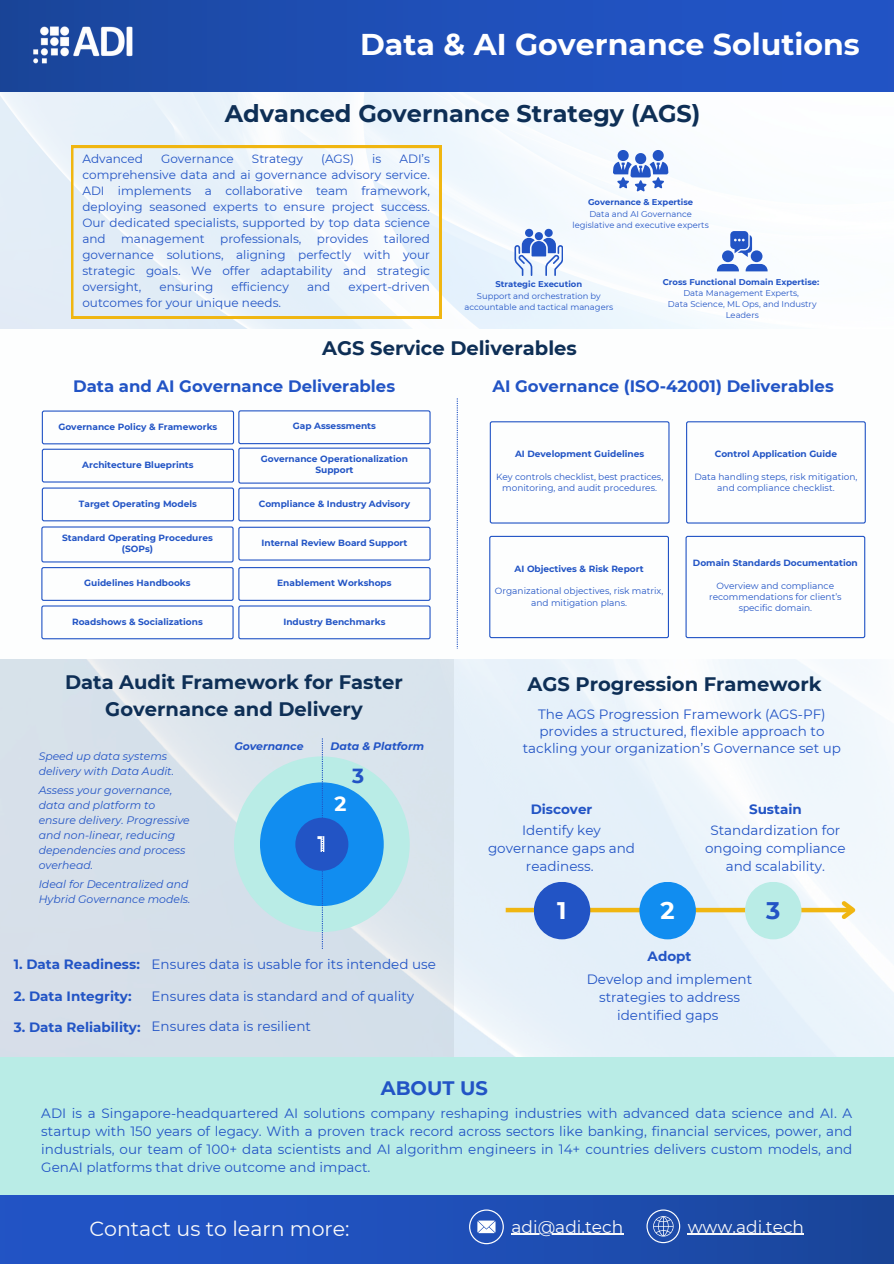
<style>
.page{position:relative;width:894px;height:1264px;background:#fff}
.page>*{position:absolute;margin:0;border:0;box-sizing:border-box;transform-origin:0 0}
.t1{font:700 30px "Montserrat";color:#fff}
.t2{font:700 24px "Montserrat";color:#0e2f56}
.t3{font:700 24px "Montserrat";color:#fff}
.t4{font:700 24px "Montserrat";color:#2254c5}
.t5{font:700 22.5px "Montserrat";color:#fff}
.t6{font:20.55px "Montserrat";color:#fafafa}
.t7{font:700 20.4px "Montserrat";color:#fff}
.t8{font:700 20.4px "Montserrat";color:#2254c5}
.t9{font:700 19.5px/27px "Montserrat";color:#0e2f56;text-align:center}
.t10{font:700 19.5px "Montserrat";color:#2254c5}
.t11{font:16.95px "Montserrat";color:#fafafa}
.t12{font:700 16.5px "Montserrat";color:#2254c5}
.t13{font:13.5px/18px "Montserrat";color:#2254c5;text-align:center}
.t14{font:700 13.5px "Montserrat";color:#2254c5}
.t15{font:12px/16px "Montserrat";color:#2254c5;text-align:justify}
.t16{font:italic 10.8px/15px "Montserrat";color:#2254c5}
.t17{font:italic 700 10.8px "Montserrat";color:#2254c5}
.t18{font:700 9px/11.2px "Montserrat";color:#2254c5;text-align:center}
.t19{font:9px/11.2px "Montserrat";color:#2254c5;text-align:center}
.t20{font:8.4px/11.2px "Montserrat";color:#2254c5;text-align:center}
.t21{font:700 8.4px "Montserrat";color:#2254c5}
</style>
<div class="page">
<img style="left:0;top:92px;width:768px;height:237px">
<div style="left:0;top:0;width:893px;height:92px;background:linear-gradient(to right,#1a479e,#2356cc)"></div>
<div style="left:0;top:329px;width:893px;height:330px;background:#fafdfe"></div>
<img style="left:0;top:659px;width:893px;height:398px">
<div style="left:0;top:1057px;width:893px;height:137px;background:#b9ece6"></div>
<div style="left:0;top:1195px;width:893px;height:68px;background:linear-gradient(to right,#2356cc,#1a469d)"></div>
<svg style="left:646px;top:1209px;width:34px;height:34px"></svg>
<svg style="left:469px;top:1209px;width:34px;height:35px"></svg>
<img style="left:33px;top:25px;width:101px;height:41px">
<svg style="left:514px;top:229px;width:48px;height:47px"></svg>
<svg style="left:612px;top:150px;width:55px;height:42px"></svg>
<svg style="left:721px;top:250px;width:12px;height:12px"></svg>
<svg style="left:716px;top:264px;width:22px;height:7px"></svg>
<div style="left:750px;top:250px;width:12px;height:12px;background:#2254c5;border-radius:50%"></div>
<svg style="left:745px;top:264px;width:22px;height:7px"></svg>
<svg style="left:730px;top:231px;width:21px;height:26px"></svg>
<svg style="left:71px;top:146px;width:370px;height:172px"></svg>
<div style="left:505px;top:907px;width:347px;height:5px;background:#f0b611"></div>
<svg style="left:837px;top:897px;width:23px;height:26px"></svg>
<div style="left:533px;top:881px;width:57px;height:58px;background:#2254c5;border-radius:50%"></div>
<div style="left:639px;top:881px;width:56px;height:58px;background:#118df0;border-radius:50%"></div>
<div style="left:744px;top:881px;width:57px;height:58px;background:#b9ece6;border-radius:50%"></div>
<div style="left:234px;top:756px;width:175px;height:176px;background:#b9ece6;border-radius:50%"></div>
<div style="left:260px;top:782px;width:123px;height:124px;background:#118df0;border-radius:50%"></div>
<div style="left:295px;top:817px;width:53px;height:53px;background:#2254c5;border-radius:50%"></div>
<svg style="left:456px;top:398px;width:2px;height:250px"></svg>
<svg style="left:322px;top:738px;width:1px;height:210px"></svg>
<svg style="left:41px;top:410px;width:389px;height:229px"></svg>
<svg style="left:489px;top:421px;width:180px;height:102px"></svg>
<svg style="left:686px;top:421px;width:179px;height:102px"></svg>
<svg style="left:489px;top:536px;width:179px;height:102px"></svg>
<svg style="left:685px;top:536px;width:180px;height:102px"></svg>
<hr style="left:687px;top:1233px;width:116px;height:1px;background:#fafafa">
<svg style="left:511px;top:1233px;width:26px;height:1px"></svg>
<hr style="left:537px;top:1233px;width:86px;height:1px;background:#fafafa">
<p class="t1" style="left:360px;top:25px;width:501px">Data &amp; AI Governance Solutions</p>
<p class="t2" style="left:225px;top:99px;width:477px">Advanced Governance Strategy (AGS)</p>
<h1 class="t15" style="left:82px;top:151px;width:349px;text-indent:317px">ADI’s comprehensive data and ai governance advisory service.<br>ADI implements a collaborative team framework, deploying seasoned experts to ensure project success.<br>Our dedicated specialists, supported by top data science and</h1>
<h1 class="t15" style="left:82px;top:151px;width:62px">Advanced</h1>
<h1 class="t15" style="left:161px;top:151px;width:74px">Governance</h1>
<h1 class="t15" style="left:252px;top:151px;width:53px">Strategy</h1>
<h1 class="t15" style="left:321px;top:151px;width:35px">(AGS)</h1>
<h1 class="t15" style="left:372px;top:151px;width:11px">is</h1>
<h1 class="t15" style="left:121px;top:231px;width:85px">management</h1>
<h1 class="t15" style="left:220px;top:231px;width:83px">professionals,</h1>
<h1 class="t15" style="left:317px;top:231px;width:53px">provides</h1>
<h1 class="t15" style="left:82px;top:231px;width:349px;text-indent:301px">tailored governance solutions, aligning perfectly with your strategic goals. We offer adaptability and strategic oversight,</h1>
<h1 class="t15" style="left:159px;top:279px;width:55px">ensuring</h1>
<h1 class="t15" style="left:231px;top:279px;width:59px">efficiency</h1>
<h1 class="t15" style="left:307px;top:279px;width:25px">and</h1>
<h1 class="t15" style="left:348px;top:279px;width:83px">expert-driven</h1>
<h1 class="t15" style="left:82px;top:295px;width:200px">outcomes for your unique needs.</h1>
<p class="t21" style="left:588px;top:197px;width:106px">Governance &amp; Expertise</p>
<p class="t20" style="left:572px;top:208px;width:138px">Data and AI Governance legislative and executive experts</p>
<p class="t21" style="left:495px;top:279px;width:88px">Strategic Execution</p>
<h6 class="t20" style="left:464px;top:290px;width:150px">Support and orchestration by accountable and tactical managers</h6>
<p class="t21" style="left:662px;top:276px;width:158px">Cross Functional Domain Expertise:</p>
<p class="t20" style="left:683px;top:287px;width:117px">Data Management Experts,</p>
<p class="t20" style="left:667px;top:298px;width:150px">Data Science, ML Ops, and Industry<br>Leaders</p>
<p class="t9" style="left:322px;top:334px;width:256px">AGS Service Deliverables</p>
<p class="t12" style="left:73px;top:375px;width:323px">Data and AI Governance Deliverables</p>
<p class="t12" style="left:492px;top:375px;width:342px">AI Governance (ISO-42001) Deliverables</p>
<p class="t18" style="left:58px;top:421px;width:160px">Governance Policy &amp; Frameworks</p>
<p class="t18" style="left:82px;top:459px;width:113px">Architecture Blueprints</p>
<p class="t18" style="left:79px;top:498px;width:119px">Target Operating Models</p>
<p class="t18" style="left:62px;top:532px;width:152px">Standard Operating Procedures (SOPs)</p>
<p class="t18" style="left:84px;top:577px;width:108px">Guidelines Handbooks</p>
<p class="t18" style="left:72px;top:615px;width:132px">Roadshows &amp; Socializations</p>
<p class="t18" style="left:293px;top:420px;width:84px">Gap Assessments</p>
<h4 class="t18" style="left:261px;top:453px;width:149px">Governance Operationalization<br>Support</h4>
<h6 class="t18" style="left:259px;top:498px;width:153px">Compliance &amp; Industry Advisory</h6>
<p class="t18" style="left:261px;top:537px;width:147px">Internal Review Board Support</p>
<p class="t18" style="left:277px;top:577px;width:116px">Enablement Workshops</p>
<p class="t18" style="left:283px;top:615px;width:103px">Industry Benchmarks</p>
<p class="t9" style="left:65px;top:668px;width:339px">Data Audit Framework for Faster<br>Governance and Delivery</p>
<p class="t16" style="left:39px;top:748px;width:137px">Speed up data systems delivery with Data Audit.</p>
<h4 class="t16" style="left:39px;top:782px;width:152px">Assess your governance, data and platform to ensure delivery. Progressive and non-linear, reducing dependencies and process overhead.</h4>
<p class="t16" style="left:39px;top:876px;width:153px">Ideal for Decentralized and<br>Hybrid Governance models.</p>
<p class="t17" style="left:234px;top:740px;width:71px">Governance</p>
<p class="t17" style="left:330px;top:740px;width:95px">Data &amp; Platform</p>
<p class="t8" style="left:352px;top:763px;width:14px">3</p>
<p class="t7" style="left:334px;top:791px;width:14px">2</p>
<p class="t5" style="left:317px;top:830px;width:10px">1</p>
<p class="t14" style="left:14px;top:956px;width:128px">1. Data Readiness:</p>
<p class="t13" style="left:151px;top:955px;width:286px">Ensures data is usable for its intended use</p>
<p class="t14" style="left:14px;top:988px;width:119px">2. Data Integrity:</p>
<p class="t13" style="left:151px;top:986px;width:264px">Ensures data is standard and of quality</p>
<p class="t14" style="left:14px;top:1018px;width:128px">3. Data Reliability:</p>
<p class="t13" style="left:151px;top:1017px;width:161px">Ensures data is resilient</p>
<p class="t18" style="left:515px;top:448px;width:131px">AI Development Guidelines</p>
<p class="t19" style="left:496px;top:471px;width:169px">Key controls checklist, best practices, monitoring, and audit procedures.</p>
<p class="t18" style="left:514px;top:563px;width:130px">AI Objectives &amp; Risk Report</p>
<p class="t19" style="left:495px;top:585px;width:170px">Organizational objectives, risk matrix, and mitigation plans.</p>
<p class="t18" style="left:714px;top:448px;width:124px">Control Application Guide</p>
<p class="t19" style="left:694px;top:471px;width:164px">Data handling steps, risk mitigation, and compliance checklist.</p>
<p class="t18" style="left:692px;top:557px;width:166px">Domain Standards Documentation</p>
<p class="t19" style="left:709px;top:580px;width:134px">Overview and compliance recommendations for client’s specific domain.</p>
<p class="t9" style="left:527px;top:670px;width:295px">AGS Progression Framework</p>
<p class="t13" style="left:522px;top:705px;width:319px;line-height:16.8px">The AGS Progression Framework (AGS-PF) provides a structured, flexible approach to tackling your organization’s Governance set up</p>
<p class="t14" style="left:530px;top:801px;width:63px">Discover</p>
<p class="t13" style="left:488px;top:821px;width:148px">Identify key governance gaps and readiness.</p>
<p class="t14" style="left:748px;top:801px;width:54px">Sustain</p>
<p class="t13" style="left:704px;top:821px;width:142px">Standardization for ongoing compliance and scalability.</p>
<p class="t3" style="left:557px;top:895px;width:11px">1</p>
<h2 class="t3" style="left:660px;top:895px;width:16px">2</h2>
<p class="t4" style="left:766px;top:895px;width:16px">3</p>
<p class="t14" style="left:647px;top:947px;width:45px">Adopt</p>
<h4 class="t13" style="left:586px;top:969px;width:167px">Develop and implement strategies to address identified gaps</h4>
<p class="t10" style="left:380px;top:1076px;width:109px">ABOUT US</p>
<p class="t13" style="left:41px;top:1103px;width:812px;text-align:justify">ADI is a Singapore-headquartered AI solutions company reshaping industries with advanced data science and AI. A startup with 150 years of legacy. With a proven track record across sectors like banking, financial services, power, and industrials, our team of 100+ data scientists and AI algorithm engineers in 14+ countries delivers custom models, and GenAI platforms that drive outcome and impact.</p>
<p class="t6" style="left:89px;top:1215px;width:262px">Contact us to learn more:</p>
<p class="t11" style="left:511px;top:1216px;width:113px">adi@adi.tech</p>
<p class="t11" style="left:687px;top:1216px;width:118px">www.adi.tech</p>
</div>
